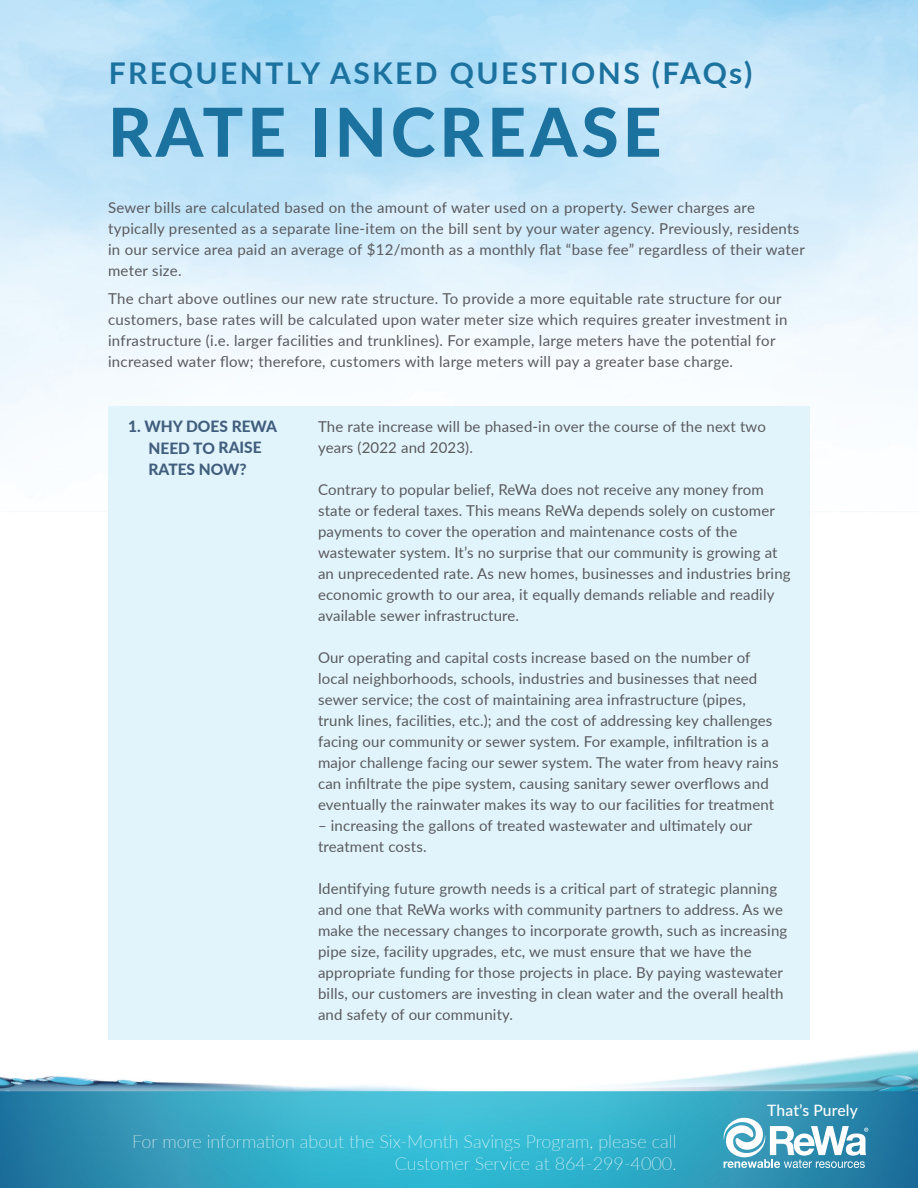
<style>
.page{position:relative;width:918px;height:1188px;background:#fff}
.page>*{position:absolute;margin:0;border:0;box-sizing:border-box;transform-origin:0 0}
.t1{font:800 67.5px "Lato";letter-spacing:.06em;color:#1c729f}
.t2{font:700 30px "Lato";letter-spacing:.08em;color:#1c729f}
.t3{font:100 18px/21.6px "Lato";color:#fff;text-align:right}
.t4{font:500 15.6px "Lato";letter-spacing:.01em;color:#fff}
.t5{font:800 15.45px/21.5px "Lato";color:#415e7d}
.t6{font:15px/21px "Lato";letter-spacing:.01em;color:#5a5a5d}
</style>
<div class="page">
<img style="left:0;top:0;width:918px;height:1188px">
<svg style="left:721px;top:1113px;width:147px;height:55px"></svg>
<div style="left:108px;top:406px;width:702px;height:634px;background:#e1f4fc"></div>
<p class="t2" style="left:109px;top:51px;width:645px">FREQUENTLY ASKED QUESTIONS (FAQs)</p>
<p class="t1" style="left:108px;top:82px;width:555px">RATE INCREASE</p>
<p class="t6" style="left:108px;top:196px;width:698px">Sewer bills are calculated based on the amount of water used on a property. Sewer charges are typically presented as a separate line-item on the bill sent by your water agency. Previously, residents in our service area paid an average of $12/month as a monthly flat “base fee” regardless of their water meter size.</p>
<p class="t6" style="left:108px;top:287px;width:681px">The chart above outlines our new rate structure. To provide a more equitable rate structure for our customers, base rates will be calculated upon water meter size which requires greater investment in infrastructure (i.e. larger facilities and trunklines). For example, large meters have the potential for increased water flow; therefore, customers with large meters will pay a greater base charge.</p>
<p class="t5" style="left:148px;top:415px;width:130px;text-indent:-20px">1. WHY DOES REWA<br>NEED TO RAISE<br>RATES NOW?</p>
<p class="t6" style="left:318px;top:415px;width:449px">The rate increase will be phased-in over the course of the next two years (2022 and 2023).</p>
<p class="t6" style="left:318px;top:478px;width:474px">Contrary to popular belief, ReWa does not receive any money from state or federal taxes. This means ReWa depends solely on customer payments to cover the operation and maintenance costs of the wastewater system. It’s no surprise that our community is growing at an unprecedented rate. As new homes, businesses and industries bring economic growth to our area, it equally demands reliable and readily available sewer infrastructure.</p>
<p class="t6" style="left:318px;top:646px;width:462px">Our operating and capital costs increase based on the number of local neighborhoods, schools, industries and businesses that need sewer service; the cost of maintaining area infrastructure (pipes, trunk lines, facilities, etc.); and the cost of addressing key challenges facing our community or sewer system. For example, infiltration is a major challenge facing our sewer system. The water from heavy rains can infiltrate the pipe system, causing sanitary sewer overflows and eventually the rainwater makes its way to our facilities for treatment</p>
<p class="t6" style="left:318px;top:814px;width:436px">– increasing the gallons of treated wastewater and ultimately our treatment costs.</p>
<p class="t6" style="left:318px;top:877px;width:471px">Identifying future growth needs is a critical part of strategic planning and one that ReWa works with community partners to address. As we make the necessary changes to incorporate growth, such as increasing pipe size, facility upgrades, etc, we must ensure that we have the appropriate funding for those projects in place. By paying wastewater bills, our customers are investing in clean water and the overall health and safety of our community.</p>
<p class="t3" style="left:132px;top:1131px;width:546px">For more information about the Six-Month Savings Program, please call<br>Customer Service at 864-299-4000.</p>
<p class="t4" style="left:767px;top:1099px;width:92px">That’s Purely</p>
</div>
